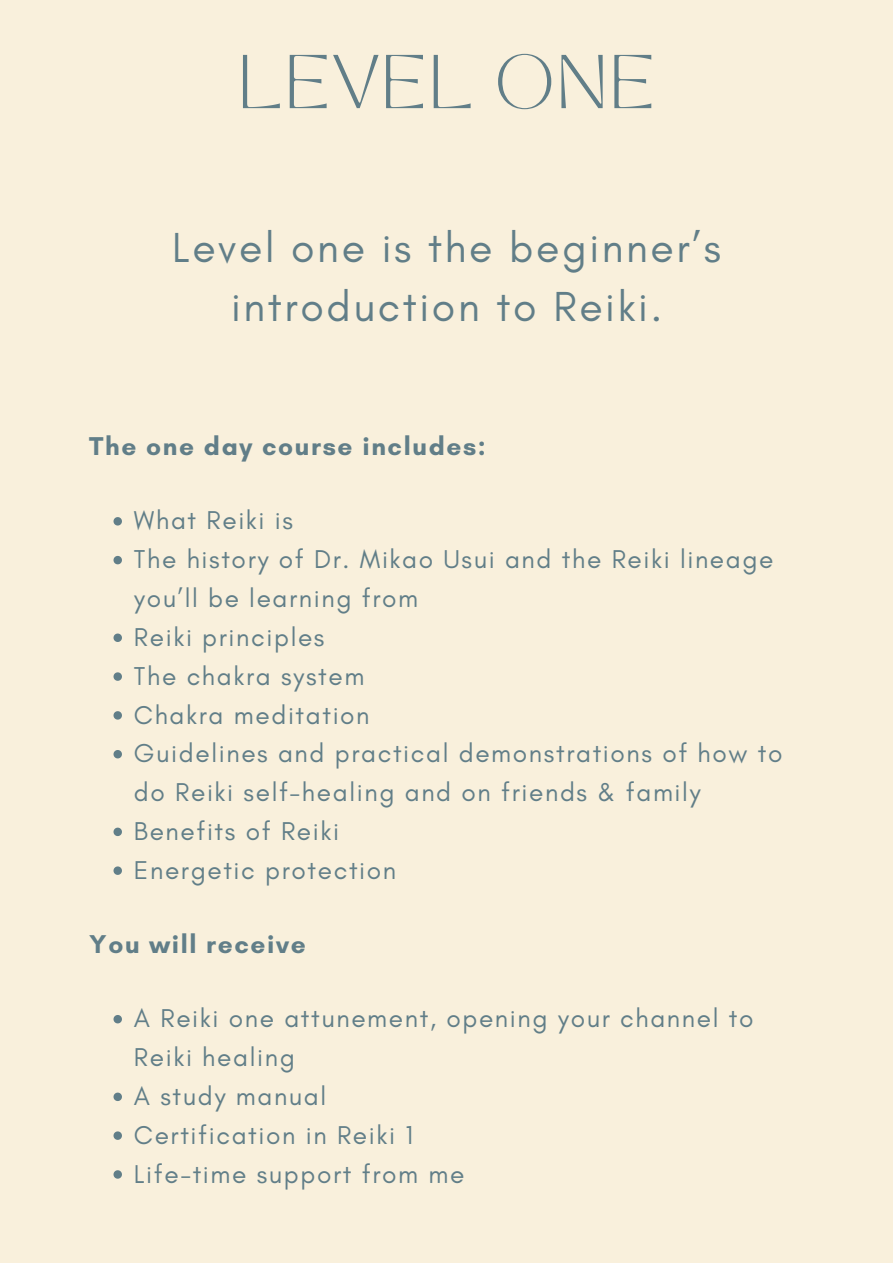
<style>
.page{position:relative;width:893px;height:1263px;background:#f9f0dc}
.page>*{position:absolute;margin:0;border:0;box-sizing:border-box;transform-origin:0 0}
.t1{font:53.25px "TAN MONCHERI Regular";letter-spacing:.06em;color:#617e88}
.t2{font:42.75px/59.6px "Glacial Indifference";letter-spacing:.06em;color:#617e88;text-align:center}
.t3{font:26.25px/38.8px "Glacial Indifference";letter-spacing:.06em;color:#617e88}
.t4{font:700 26.25px "Glacial Indifference";letter-spacing:.06em;color:#617e88}
</style>
<div class="page">
<svg style="left:113px;top:517px;width:9px;height:8px"></svg>
<svg style="left:113px;top:556px;width:9px;height:8px"></svg>
<svg style="left:113px;top:633px;width:9px;height:9px"></svg>
<svg style="left:113px;top:672px;width:9px;height:9px"></svg>
<svg style="left:113px;top:711px;width:9px;height:9px"></svg>
<svg style="left:113px;top:750px;width:9px;height:8px"></svg>
<svg style="left:113px;top:828px;width:9px;height:8px"></svg>
<svg style="left:113px;top:866px;width:9px;height:9px"></svg>
<svg style="left:113px;top:1015px;width:9px;height:8px"></svg>
<svg style="left:113px;top:1092px;width:9px;height:9px"></svg>
<svg style="left:113px;top:1131px;width:9px;height:9px"></svg>
<svg style="left:113px;top:1170px;width:9px;height:9px"></svg>
<h1 class="t1" style="left:239px;top:54px;width:417px">LEVEL ONE</h1>
<h2 class="t2" style="left:172px;top:217px;width:550px">Level one is the beginner’s introduction to Reiki.</h2>
<h3 class="t4" style="left:89px;top:430px;width:398px">The one day course includes:</h3>
<p class="t3" style="left:134px;top:501px;width:161px">What Reiki is</p>
<p class="t3" style="left:134px;top:540px;width:641px">The history of Dr. Mikao Usui and the Reiki lineage you’ll be learning from</p>
<p class="t3" style="left:134px;top:617px;width:192px">Reiki principles</p>
<p class="t3" style="left:134px;top:656px;width:232px">The chakra system</p>
<p class="t3" style="left:134px;top:695px;width:237px">Chakra meditation</p>
<p class="t3" style="left:134px;top:734px;width:650px">Guidelines and practical demonstrations of how to do Reiki self-healing and on friends &amp; family</p>
<p class="t3" style="left:134px;top:811px;width:207px">Benefits of Reiki</p>
<p class="t3" style="left:134px;top:850px;width:264px">Energetic protection</p>
<h3 class="t4" style="left:89px;top:928px;width:218px">You will receive</h3>
<p class="t3" style="left:134px;top:999px;width:621px">A Reiki one attunement, opening your channel to<br>Reiki healing</p>
<p class="t3" style="left:134px;top:1076px;width:194px">A study manual</p>
<p class="t3" style="left:134px;top:1115px;width:280px">Certification in Reiki 1</p>
<p class="t3" style="left:134px;top:1154px;width:332px">Life-time support from me</p>
</div>
